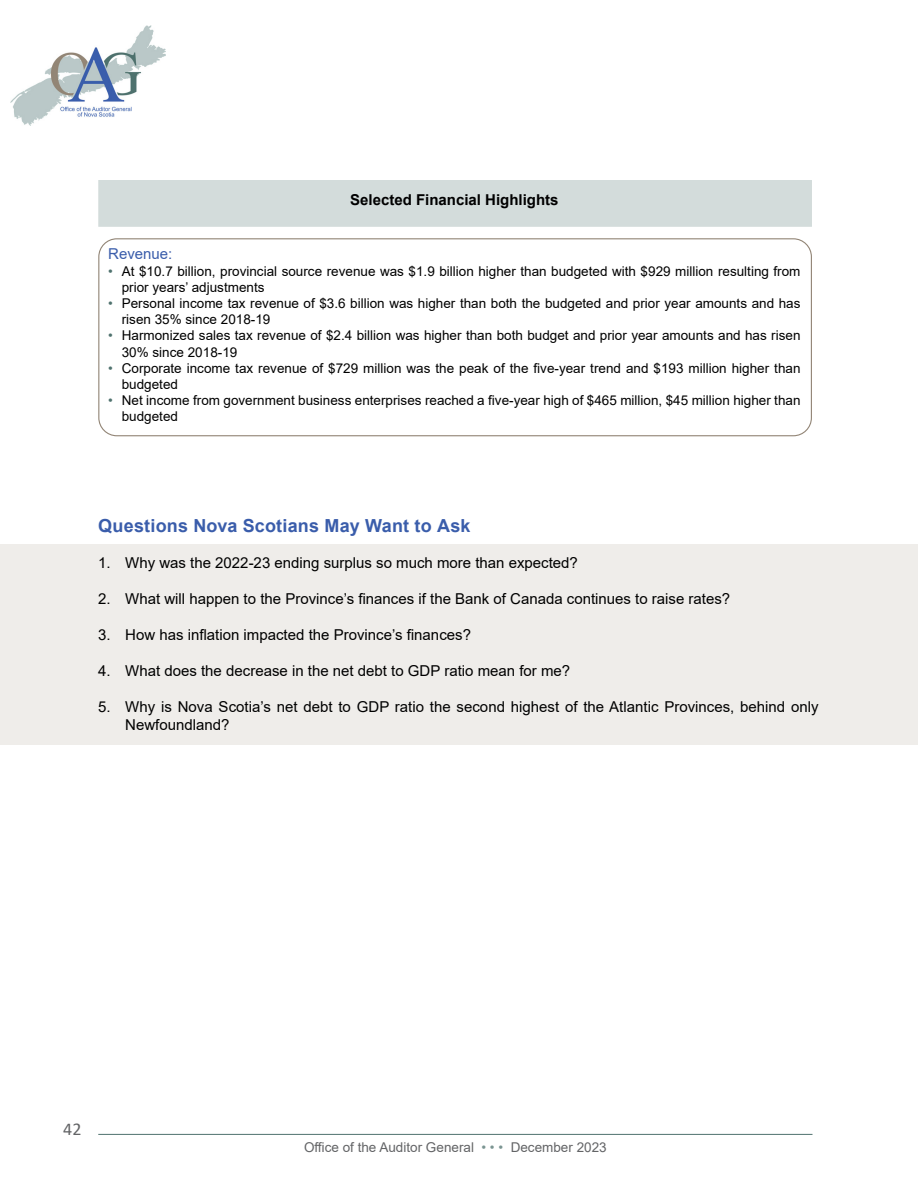
<style>
.page{position:relative;width:918px;height:1188px;background:#fff}
.page>*{position:absolute;margin:0;border:0;box-sizing:border-box;transform-origin:0 0}
.t1{font:700 18px "Arial";letter-spacing:.01em;color:#3a5dab}
.t2{font:18px "Calibri";color:#636466}
.t3{font:15px/18px "Arial";color:#000}
.t4{font:700 15px "Arial";color:#000}
.t5{font:15px "Arial";color:#3a5dab}
.t6{font:13.5px/16.2px "Arial";color:#000}
.t7{font:13.5px "Arial";color:#636466}
.s1{color:#4f726e}
.s2{color:#7b9592}
</style>
<div class="page">
<div style="left:0;top:544px;width:918px;height:201px;background:#efedea"></div>
<img style="left:11px;top:26px;width:155px;height:100px">
<div style="left:98px;top:180px;width:714px;height:47px;background:#d3dcdb"></div>
<div style="left:98px;top:238px;width:714px;height:198px;border:1px solid #928576;border-radius:18px"></div>
<hr style="left:98px;top:1134px;width:714px;height:1px;background:#4f726e">
<p class="t4" style="left:350px;top:189px;width:210px">Selected Financial Highlights</p>
<p class="t5" style="left:108px;top:244px;width:66px">Revenue:</p>
<p class="t6" style="left:122px;top:263px;width:680px;text-indent:-14px"><span class="s1">•</span> At $10.7 billion, provincial source revenue was $1.9 billion higher than budgeted with $929 million resulting from prior years’ adjustments</p>
<p class="t6" style="left:122px;top:295px;width:680px;text-indent:-14px"><span class="s1">•</span> Personal income tax revenue of $3.6 billion was higher than both the budgeted and prior year amounts and has risen 35% since 2018-19</p>
<p class="t6" style="left:122px;top:327px;width:680px;text-indent:-14px"><span class="s1">•</span> Harmonized sales tax revenue of $2.4 billion was higher than both budget and prior year amounts and has risen<br>30% since 2018-19</p>
<p class="t6" style="left:122px;top:360px;width:680px;text-indent:-14px"><span class="s1">•</span> Corporate income tax revenue of $729 million was the peak of the five-year trend and $193 million higher than budgeted</p>
<p class="t6" style="left:122px;top:392px;width:680px;text-indent:-14px"><span class="s1">•</span> Net income from government business enterprises reached a five-year high of $465 million, $45 million higher than budgeted</p>
<h1 class="t1" style="left:98px;top:512px;width:374px">Questions Nova Scotians May Want to Ask</h1>
<p class="t3" style="left:98px;top:553px;width:481px">1. Why was the 2022-23 ending surplus so much more than expected?</p>
<p class="t3" style="left:98px;top:589px;width:634px">2. What will happen to the Province’s finances if the Bank of Canada continues to raise rates?</p>
<p class="t3" style="left:98px;top:625px;width:374px">3. How has inflation impacted the Province’s finances?</p>
<p class="t3" style="left:98px;top:661px;width:473px">4. What does the decrease in the net debt to GDP ratio mean for me?</p>
<p class="t3" style="left:125px;top:697px;width:695px;text-indent:-27px">5. Why is Nova Scotia’s net debt to GDP ratio the second highest of the Atlantic Provinces, behind only<br>Newfoundland?</p>
<h1 class="t2" style="left:63px;top:1116px;width:20px">42</h1>
<p class="t7" style="left:304px;top:1138px;width:304px">Office of the Auditor General <span class="s2">• • •</span> December 2023</p>
</div>
